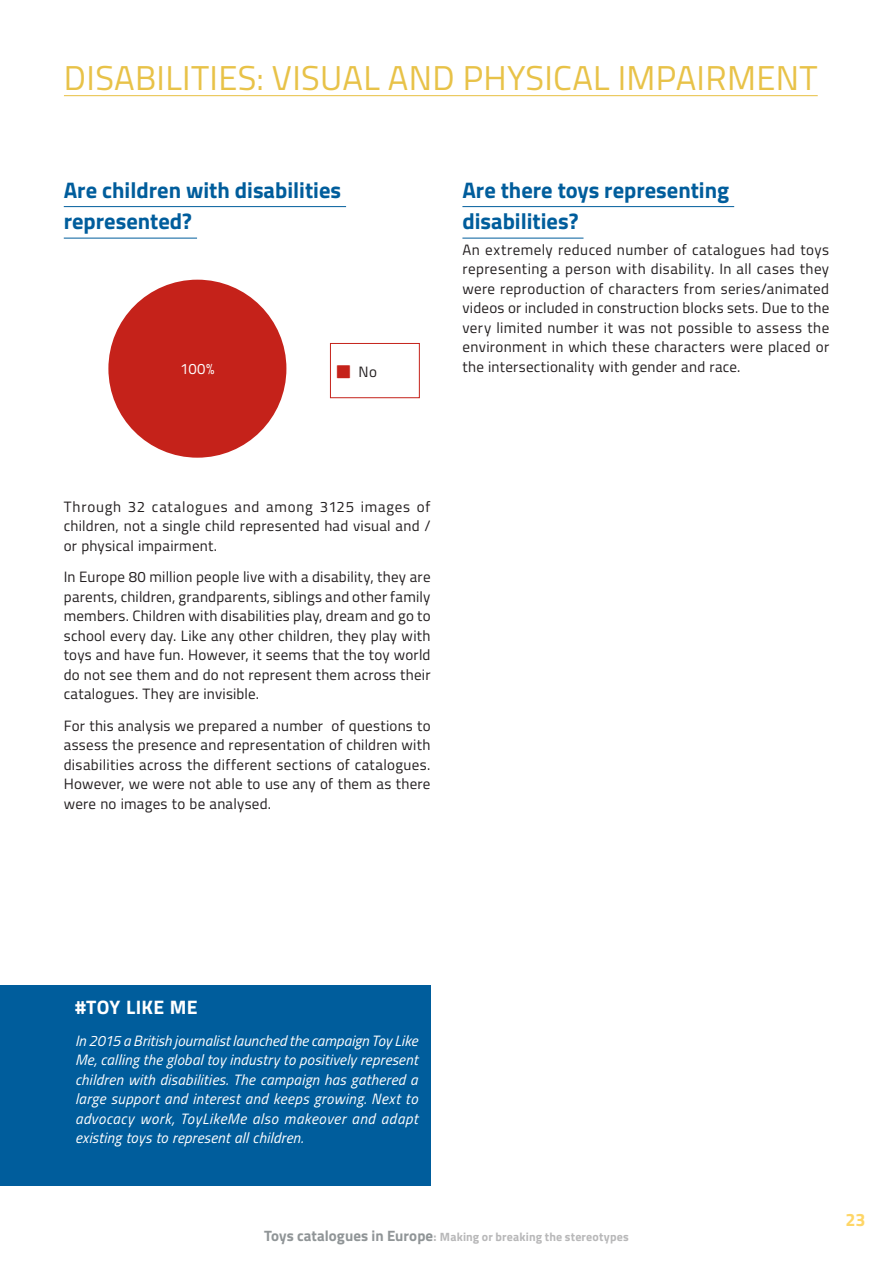
<style>
.page{position:relative;width:893px;height:1263px;background:#fff}
.page>*{position:absolute;margin:0;border:0;box-sizing:border-box;transform-origin:0 0}
.t1{font:34.5px "Titillium";letter-spacing:.01em;color:#e8c248}
.Sub_title{font:700 22.5px/31.5px "Titillium";color:#005d9c}
._1_1_white{font:700 19.5px "Titillium";letter-spacing:.015em;color:#fff}
.t2{font:700 18px "Titillium";color:#fed667}
.Main_text{font:15px/19.5px "Titillium";letter-spacing:.015em;color:#231f20;text-align:justify}
.white_quote{font:italic 15px/19.5px "Titillium";letter-spacing:.015em;color:#fff;text-align:justify}
.Main_text-2{font:15px "Titillium";color:#fff}
.t3{font:700 12px "Titillium";letter-spacing:.015em;color:#b8b8b9}
.s1{font-size:15px;color:#909597}
</style>
<div class="page">
<hr style="left:64px;top:95px;width:754px;height:1px;background:#e8c248">
<hr style="left:462px;top:206px;width:272px;height:1px;background:#005d9c">
<hr style="left:462px;top:238px;width:121px;height:1px;background:#005d9c">
<div style="left:0;top:986px;width:431px;height:200px;background:#005d9c"></div>
<div style="left:108px;top:280px;width:178px;height:178px;background:#c5221a;border-radius:50%"></div>
<div style="left:330px;top:343px;width:90px;height:55px;border:1px solid #c5221a"></div>
<hr style="left:64px;top:206px;width:282px;height:1px;background:#005d9c">
<hr style="left:64px;top:238px;width:133px;height:1px;background:#005d9c">
<p class="t1" style="left:64px;top:52px;width:755px">DISABILITIES: VISUAL AND PHYSICAL IMPAIRMENT</p>
<p class="Sub_title" style="left:64px;top:173px;width:279px">Are children with disabilities represented?</p>
<p class="Main_text-2" style="left:180px;top:357px;width:36px">100%</p>
<p class="Main_text" style="left:359px;top:361px;width:20px">No</p>
<p class="Sub_title" style="left:462px;top:173px;width:268px">Are there toys representing disabilities?</p>
<p class="Main_text" style="left:462px;top:239px;width:368px">An extremely reduced number of catalogues had toys representing a person with disability. In all cases they were reproduction of characters from series/animated videos or included in construction blocks sets. Due to the very limited number it was not possible to assess the environment in which these characters were placed or the intersectionality with gender and race.</p>
<p class="Main_text" style="left:64px;top:496px;width:368px">Through 32 catalogues and among 3125 images of children, not a single child represented had visual and / or physical impairment.</p>
<p class="Main_text" style="left:64px;top:566px;width:368px">In Europe 80 million people live with a disability, they are parents, children, grandparents, siblings and other family members. Children with disabilities play, dream and go to school every day. Like any other children, they play with toys and have fun. However, it seems that the toy world do not see them and do not represent them across their catalogues. They are invisible.</p>
<p class="Main_text" style="left:64px;top:715px;width:368px">For this analysis we prepared a number of questions to assess the presence and representation of children with disabilities across the different sections of catalogues.<br>However, we were not able to use any of them as there were no images to be analysed.</p>
<p class="_1_1_white" style="left:75px;top:992px;width:124px">#TOY LIKE ME</p>
<p class="white_quote" style="left:75px;top:1030px;width:344px">In 2015 a British journalist launched the campaign Toy Like Me, calling the global toy industry to positively represent children with disabilities. The campaign has gathered a large support and interest and keeps growing. Next to advocacy work, ToyLikeMe also makeover and adapt existing toys to represent all children.</p>
<p class="t3" style="left:264px;top:1228px;width:366px"><span class="s1">Toys catalogues in Europe</span>: Making or breaking the stereotypes</p>
<p class="t2" style="left:846px;top:1205px;width:21px">23</p>
</div>
